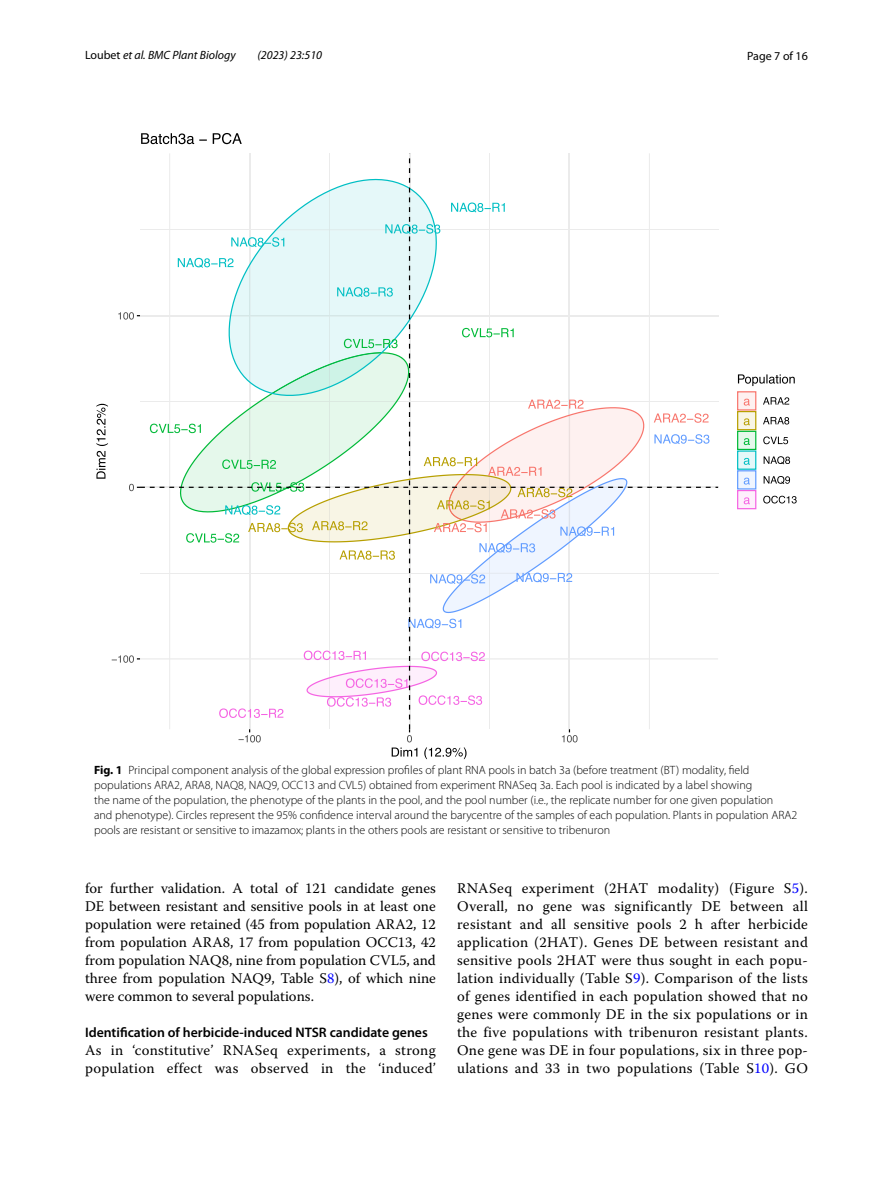
<style>
.page{position:relative;width:893px;height:1187px;background:#fff}
.page>*{position:absolute;margin:0;border:0;box-sizing:border-box;transform-origin:0 0}
.t1{font:14.7px/18px "Warnock Pro";letter-spacing:.02em;color:#000;text-align:justify}
.t2{font:600 13.8px "Myriad Pro";color:#000}
.t3{font:300 12px/15px "Myriad Pro";color:#000}
.t4{font:italic 12px "Myriad Pro";color:#000}
.t5{font:12px "Myriad Pro";color:#000}
.s1{font-style:normal}
.s2{font-weight:700}
.s3{color:#00f}
</style>
<div class="page">
<svg style="left:96px;top:153px;width:622px;height:606px"></svg>
<svg style="left:738px;top:374px;width:57px;height:12px"></svg>
<div style="left:738px;top:392px;width:18px;height:18px;background:#fef1f0"></div>
<div style="left:737px;top:391px;width:19px;height:19px;border:1px solid #f8766d"></div>
<svg style="left:744px;top:398px;width:6px;height:7px"></svg>
<div style="left:738px;top:411px;width:18px;height:18px;background:#f8f5e5"></div>
<div style="left:737px;top:411px;width:19px;height:19px;border:1px solid #b79f00"></div>
<svg style="left:744px;top:418px;width:6px;height:7px"></svg>
<div style="left:738px;top:431px;width:18px;height:18px;background:#e5f8eb"></div>
<div style="left:737px;top:430px;width:19px;height:20px;border:1px solid #00ba38"></div>
<svg style="left:744px;top:438px;width:6px;height:7px"></svg>
<div style="left:738px;top:451px;width:18px;height:18px;background:#e5f8f9"></div>
<div style="left:737px;top:450px;width:19px;height:20px;border:1px solid #00bfc4"></div>
<svg style="left:744px;top:458px;width:6px;height:7px"></svg>
<div style="left:738px;top:471px;width:18px;height:18px;background:#eff5ff"></div>
<div style="left:737px;top:470px;width:19px;height:19px;border:1px solid #619cff"></div>
<svg style="left:744px;top:477px;width:6px;height:7px"></svg>
<div style="left:738px;top:490px;width:18px;height:18px;background:#feeffc"></div>
<div style="left:737px;top:490px;width:19px;height:19px;border:1px solid #f564e3"></div>
<svg style="left:744px;top:497px;width:6px;height:7px"></svg>
<svg style="left:763px;top:397px;width:26px;height:7px"></svg>
<svg style="left:763px;top:417px;width:26px;height:7px"></svg>
<svg style="left:763px;top:436px;width:25px;height:8px"></svg>
<svg style="left:764px;top:456px;width:26px;height:8px"></svg>
<svg style="left:764px;top:476px;width:26px;height:8px"></svg>
<svg style="left:763px;top:495px;width:34px;height:8px"></svg>
<svg style="left:141px;top:133px;width:101px;height:11px"></svg>
<p class="t4" style="left:85px;top:48px;width:152px"><span class="s1">Loubet</span> et al. BMC Plant Biology</p>
<p class="t4" style="left:258px;top:48px;width:66px">(2023) 23:510</p>
<p class="t5" style="left:747px;top:48px;width:62px">Page 7 of 16</p>
<p class="t3" style="left:94px;top:763px;width:705px"><span class="s2">Fig. 1</span> Principal component analysis of the global expression profiles of plant RNA pools in batch 3a (before treatment (BT) modality, field populations ARA2, ARA8, NAQ8, NAQ9, OCC13 and CVL5) obtained from experiment RNASeq 3a. Each pool is indicated by a label showing<br>the name of the population, the phenotype of the plants in the pool, and the pool number (i.e., the replicate number for one given population<br>and phenotype). Circles represent the 95% confidence interval around the barycentre of the samples of each population. Plants in population ARA2 pools are resistant or sensitive to imazamox; plants in the others pools are resistant or sensitive to tribenuron</p>
<p class="t1" style="left:85px;top:878px;width:352px">for further validation. A total of 121 candidate genes DE between resistant and sensitive pools in at least one population were retained (45 from population ARA2, 12 from population ARA8, 17 from population OCC13, 42 from population NAQ8, nine from population CVL5, and three from population NAQ9, Table S<span class="s3">8</span>), of which nine were common to several populations.</p>
<p class="t2" style="left:85px;top:1023px;width:344px">Identification of herbicide‑induced NTSR candidate genes</p>
<p class="t1" style="left:85px;top:1040px;width:352px">As in ‘constitutive’ RNASeq experiments, a strong population effect was observed in the ‘induced’</p>
<p class="t1" style="left:457px;top:878px;width:352px">RNASeq experiment (2HAT modality) (Figure S<span class="s3">5</span>).<br>Overall, no gene was significantly DE between all resistant and all sensitive pools 2 h after herbicide application (2HAT). Genes DE between resistant and sensitive pools 2HAT were thus sought in each popu&shy;lation individually (Table S<span class="s3">9</span>). Comparison of the lists of genes identified in each population showed that no genes were commonly DE in the six populations or in the five populations with tribenuron resistant plants.<br>One gene was DE in four populations, six in three pop&shy;ulations and 33 in two populations (Table S<span class="s3">10</span>). GO</p>
</div>
